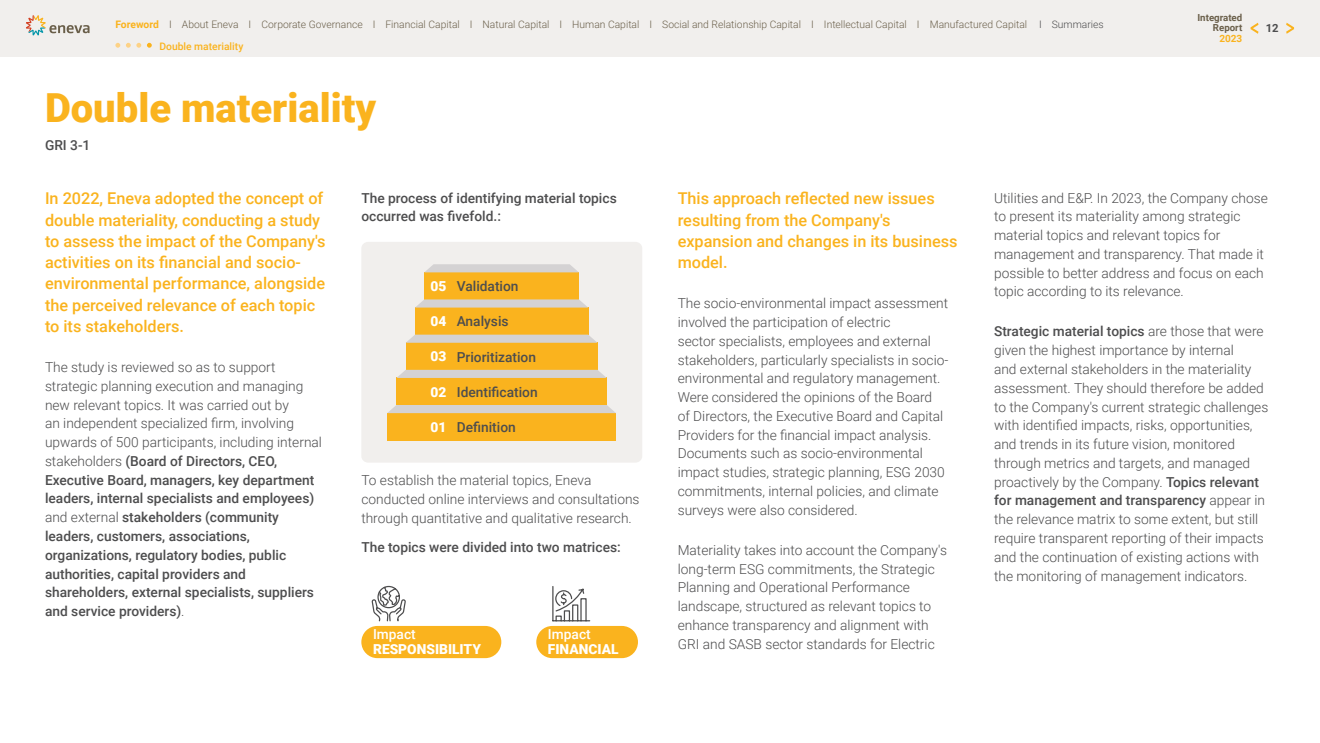
<style>
.page{position:relative;width:1320px;height:743px;background:#fff}
.page>*{position:absolute;margin:0;border:0;box-sizing:border-box;transform-origin:0 0}
.t1{font:900 40px "Roboto";color:#fab31e}
.t2{font:500 16.25px/21.2px "Roboto";color:#fab31e}
.t3{font:300 13.75px/18.8px "Roboto";color:#4d4d4e}
.t4{font:500 13.75px/18.8px "Roboto";color:#4d4d4e}
.t5{font:900 13.75px "Roboto";color:#fff}
.t6{font:500 13.75px "Roboto";color:#fff}
.t7{font:700 11.25px "Roboto";color:#4d4d4e}
.t8{font:300 10.25px "Roboto";color:#6a5f4a}
.t9{font:500 10.25px "Roboto";color:#fab31e}
.t10{font:700 10px "Roboto";color:#fab31e}
.t11{font:700 9.75px/10px "Roboto";color:#6a5f4a;text-align:right}
.s1{font-weight:700;color:#fab31e}
.s2{color:#4d4d4e}
.s3{font-weight:300}
.s4{font-weight:500}
</style>
<div class="page">
<div style="left:361px;top:242px;width:281px;height:220px;background:#f1efed;border-radius:7px"></div>
<div style="left:0;top:0;width:1320px;height:57px;background:#f1efed"></div>
<svg style="left:26px;top:15px;width:64px;height:20px"></svg>
<svg style="left:1286px;top:23px;width:9px;height:11px"></svg>
<svg style="left:1250px;top:23px;width:8px;height:11px"></svg>
<svg style="left:371px;top:585px;width:35px;height:37px"></svg>
<svg style="left:552px;top:586px;width:39px;height:35px"></svg>
<div style="left:361px;top:625px;width:140px;height:33px;background:#fab31e;border-radius:16px"></div>
<div style="left:536px;top:625px;width:102px;height:33px;background:#fab31e;border-radius:16px"></div>
<div style="left:424px;top:272px;width:155px;height:27px;background:#fab31e"></div>
<div style="left:415px;top:307px;width:173px;height:27px;background:#fab31e"></div>
<svg style="left:416px;top:299px;width:171px;height:8px"></svg>
<div style="left:406px;top:342px;width:191px;height:27px;background:#fab31e"></div>
<svg style="left:407px;top:334px;width:189px;height:8px"></svg>
<div style="left:396px;top:378px;width:211px;height:27px;background:#fab31e"></div>
<svg style="left:396px;top:369px;width:211px;height:9px"></svg>
<div style="left:387px;top:413px;width:229px;height:27px;background:#fab31e"></div>
<div style="left:388px;top:405px;width:228px;height:8px;background:#d4d2d3"></div>
<svg style="left:425px;top:264px;width:153px;height:8px"></svg>
<svg style="left:115px;top:42px;width:6px;height:6px"></svg>
<svg style="left:126px;top:42px;width:5px;height:6px"></svg>
<svg style="left:136px;top:42px;width:6px;height:6px"></svg>
<svg style="left:147px;top:42px;width:5px;height:6px"></svg>
<p class="t11" style="left:1197px;top:12px;width:46px">Integrated<br>Report</p>
<p class="t10" style="left:1219px;top:31px;width:24px">2023</p>
<p class="t8" style="left:115px;top:17px;width:990px"><span class="s1">Foreword</span> I About Eneva I Corporate Governance I Financial Capital I Natural Capital I Human Capital I Social and Relationship Capital I Intellectual Capital I Manufactured Capital <span class="s2">I Summaries</span></p>
<p class="t7" style="left:1266px;top:20px;width:14px">12</p>
<p class="t9" style="left:159px;top:39px;width:85px">Double materiality</p>
<h1 class="t1" style="left:45px;top:80px;width:333px">Double materiality</h1>
<p class="t4" style="left:45px;top:135px;width:47px">GRI 3-1</p>
<p class="t2" style="left:45px;top:187px;width:282px">In 2022, Eneva adopted the concept of double materiality, conducting a study to assess the impact of the Company's activities on its financial and socio&shy;environmental performance, alongside the perceived relevance of each topic to its stakeholders.</p>
<p class="t4" style="left:45px;top:357px;width:278px"><span class="s3">The study is reviewed so as to support strategic planning execution and managing new relevant topics. It was carried out by<br>an independent specialized firm, involving upwards of 500 participants, including internal stakeholders</span> (Board of Directors, CEO, Executive Board, managers, key department leaders, internal specialists and employees) <span class="s3">and external</span> stakeholders (community leaders, customers, associations, organizations, regulatory bodies, public authorities, capital providers and shareholders, external specialists, suppliers and service providers)<span class="s3">.</span></p>
<p class="t2" style="left:678px;top:187px;width:281px">This approach reflected new issues resulting from the Company's expansion and changes in its business model.</p>
<p class="t3" style="left:678px;top:293px;width:272px">The socio-environmental impact assessment involved the participation of electric<br>sector specialists, employees and external stakeholders, particularly specialists in socio&shy;environmental and regulatory management.<br>Were considered the opinions of the Board<br>of Directors, the Executive Board and Capital Providers for the financial impact analysis.<br>Documents such as socio-environmental impact studies, strategic planning, ESG 2030 commitments, internal policies, and climate surveys were also considered.</p>
<p class="t3" style="left:678px;top:540px;width:271px">Materiality takes into account the Company's long-term ESG commitments, the Strategic Planning and Operational Performance landscape, structured as relevant topics to enhance transparency and alignment with GRI and SASB sector standards for Electric</p>
<p class="t4" style="left:361px;top:188px;width:257px">The process of identifying material topics occurred was fivefold.:</p>
<p class="t3" style="left:994px;top:188px;width:275px">Utilities and E&amp;P. In 2023, the Company chose to present its materiality among strategic material topics and relevant topics for management and transparency. That made it possible to better address and focus on each topic according to its relevance.</p>
<p class="t3" style="left:994px;top:321px;width:276px"><span class="s4">Strategic material topics</span> are those that were given the highest importance by internal<br>and external stakeholders in the materiality assessment. They should therefore be added to the Company's current strategic challenges with identified impacts, risks, opportunities, and trends in its future vision, monitored through metrics and targets, and managed proactively by the Company. <span class="s4">Topics relevant for management and transparency</span> appear in the relevance matrix to some extent, but still require transparent reporting of their impacts and the continuation of existing actions with the monitoring of management indicators.</p>
<p class="t4" style="left:457px;top:276px;width:63px">Validation</p>
<p class="t4" style="left:457px;top:311px;width:53px">Analysis</p>
<p class="t4" style="left:457px;top:347px;width:81px">Prioritization</p>
<p class="t5" style="left:430px;top:276px;width:17px">05</p>
<p class="t5" style="left:430px;top:311px;width:17px">04</p>
<p class="t5" style="left:430px;top:347px;width:17px">03</p>
<p class="t5" style="left:430px;top:382px;width:17px">02</p>
<p class="t5" style="left:430px;top:417px;width:17px">01</p>
<p class="t4" style="left:457px;top:382px;width:82px">Identification</p>
<p class="t4" style="left:457px;top:417px;width:61px">Definition</p>
<p class="t3" style="left:361px;top:470px;width:280px">To establish the material topics, Eneva conducted online interviews and consultations through quantitative and qualitative research.</p>
<p class="t4" style="left:361px;top:537px;width:261px">The topics were divided into two matrices:</p>
<p class="t6" style="left:373px;top:624px;width:44px">Impact</p>
<p class="t5" style="left:373px;top:639px;width:109px">RESPONSIBILITY</p>
<p class="t6" style="left:548px;top:624px;width:44px">Impact</p>
<p class="t5" style="left:548px;top:639px;width:72px">FINANCIAL</p>
</div>
